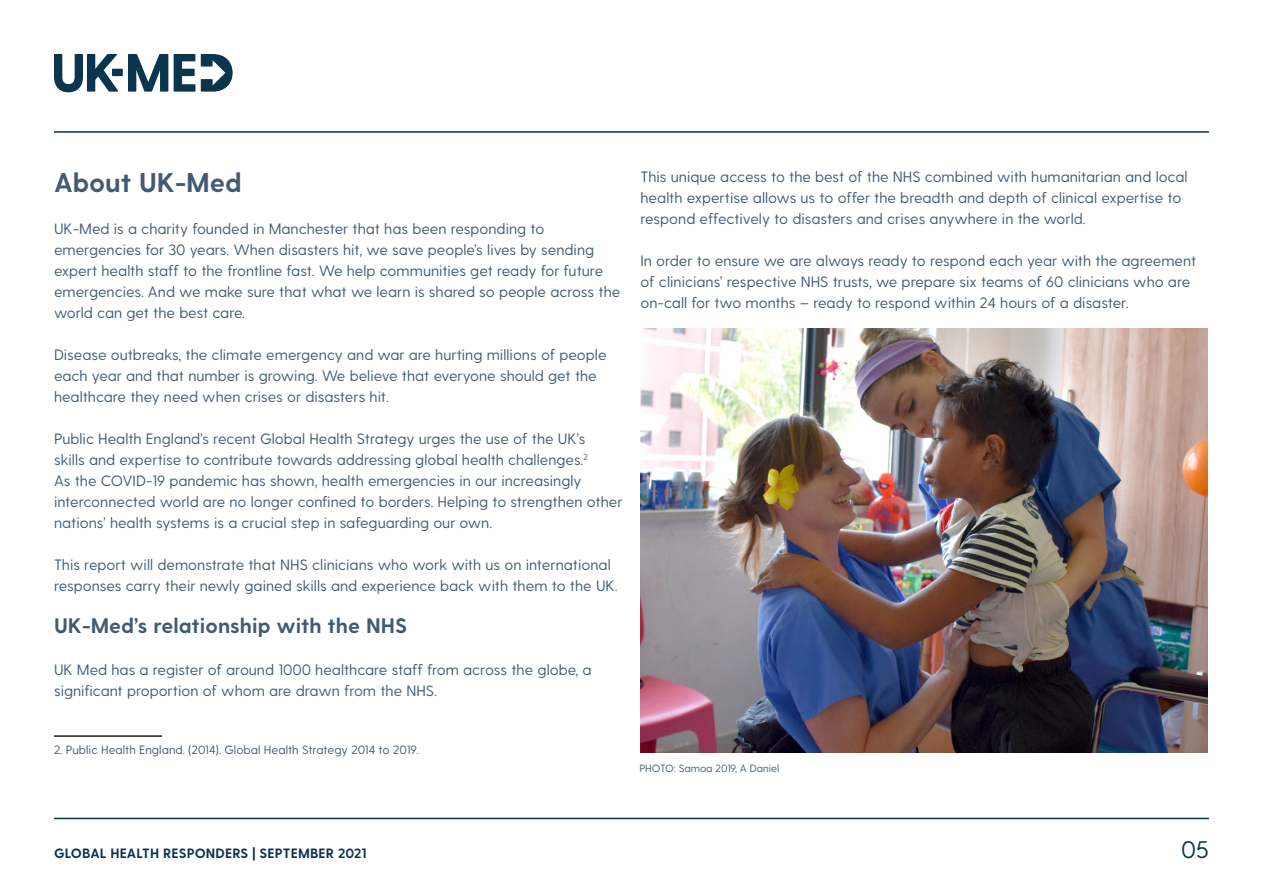
<style>
.page{position:relative;width:1263px;height:893px;background:#fff}
.page>*{position:absolute;margin:0;border:0;box-sizing:border-box;transform-origin:0 0}
.Heading{font:700 27px "Greycliff CF";color:#415b72}
.t1{font:24px "Greycliff CF";color:#0a354d}
.Sub_Heading{font:700 21px "Greycliff CF";color:#415b72}
.Body_COPY{font:15px/21px "Greycliff CF";color:#415b72}
.t2{font:700 13.5px "Greycliff CF";letter-spacing:.01em;color:#0a354d}
.Footnote{font:12px "Greycliff CF";color:#415b72}
.Photo_credit{font:10.5px "Greycliff CF";color:#415b72}
</style>
<div class="page">
<svg style="left:174px;top:54px;width:21px;height:38px"></svg>
<svg style="left:128px;top:54px;width:40px;height:38px"></svg>
<svg style="left:54px;top:54px;width:64px;height:38px"></svg>
<svg style="left:201px;top:54px;width:32px;height:38px"></svg>
<div style="left:112px;top:69px;width:11px;height:7px;background:#0a354d"></div>
<hr style="left:54px;top:131px;width:1155px;height:2px;background:#0a354d">
<hr style="left:54px;top:818px;width:1155px;height:1px;background:#0a354d">
<hr style="left:54px;top:735px;width:108px;height:2px;background:#231f20">
<img style="left:640px;top:329px;width:568px;height:424px">
<p class="Heading" style="left:54px;top:166px;width:189px">About UK-Med</p>
<p class="Body_COPY" style="left:54px;top:218px;width:568px">UK-Med is a charity founded in Manchester that has been responding to emergencies for 30 years. When disasters hit, we save people’s lives by sending expert health staff to the frontline fast. We help communities get ready for future emergencies. And we make sure that what we learn is shared so people across the world can get the best care.</p>
<p class="Body_COPY" style="left:54px;top:344px;width:554px">Disease outbreaks, the climate emergency and war are hurting millions of people each year and that number is growing. We believe that everyone should get the healthcare they need when crises or disasters hit.</p>
<p class="Body_COPY" style="left:54px;top:428px;width:570px">Public Health England’s recent Global Health Strategy urges the use of the UK’s<br>skills and expertise to contribute towards addressing global health challenges.<sup>2<br></sup>As the COVID-19 pandemic has shown, health emergencies in our increasingly interconnected world are no longer confined to borders. Helping to strengthen other nations’ health systems is a crucial step in safeguarding our own.</p>
<p class="Body_COPY" style="left:54px;top:554px;width:565px">This report will demonstrate that NHS clinicians who work with us on international responses carry their newly gained skills and experience back with them to the UK.</p>
<p class="Sub_Heading" style="left:54px;top:613px;width:354px">UK-Med’s relationship with the NHS</p>
<p class="Body_COPY" style="left:54px;top:659px;width:539px">UK Med has a register of around 1000 healthcare staff from across the globe, a significant proportion of whom are drawn from the NHS.</p>
<p class="Body_COPY" style="left:640px;top:167px;width:549px">This unique access to the best of the NHS combined with humanitarian and local health expertise allows us to offer the breadth and depth of clinical expertise to respond effectively to disasters and crises anywhere in the world.</p>
<p class="Body_COPY" style="left:640px;top:251px;width:557px">In order to ensure we are always ready to respond each year with the agreement of clinicians’ respective NHS trusts, we prepare six teams of 60 clinicians who are on-call for two months – ready to respond within 24 hours of a disaster.</p>
<p class="Footnote" style="left:54px;top:743px;width:366px">2. Public Health England. (2014). Global Health Strategy 2014 to 2019.</p>
<p class="Photo_credit" style="left:639px;top:762px;width:141px">PHOTO: Samoa 2019, A Daniel</p>
<p class="t2" style="left:54px;top:845px;width:314px">GLOBAL HEALTH RESPONDERS | SEPTEMBER 2021</p>
<p class="t1" style="left:1181px;top:835px;width:29px">05</p>
</div>
